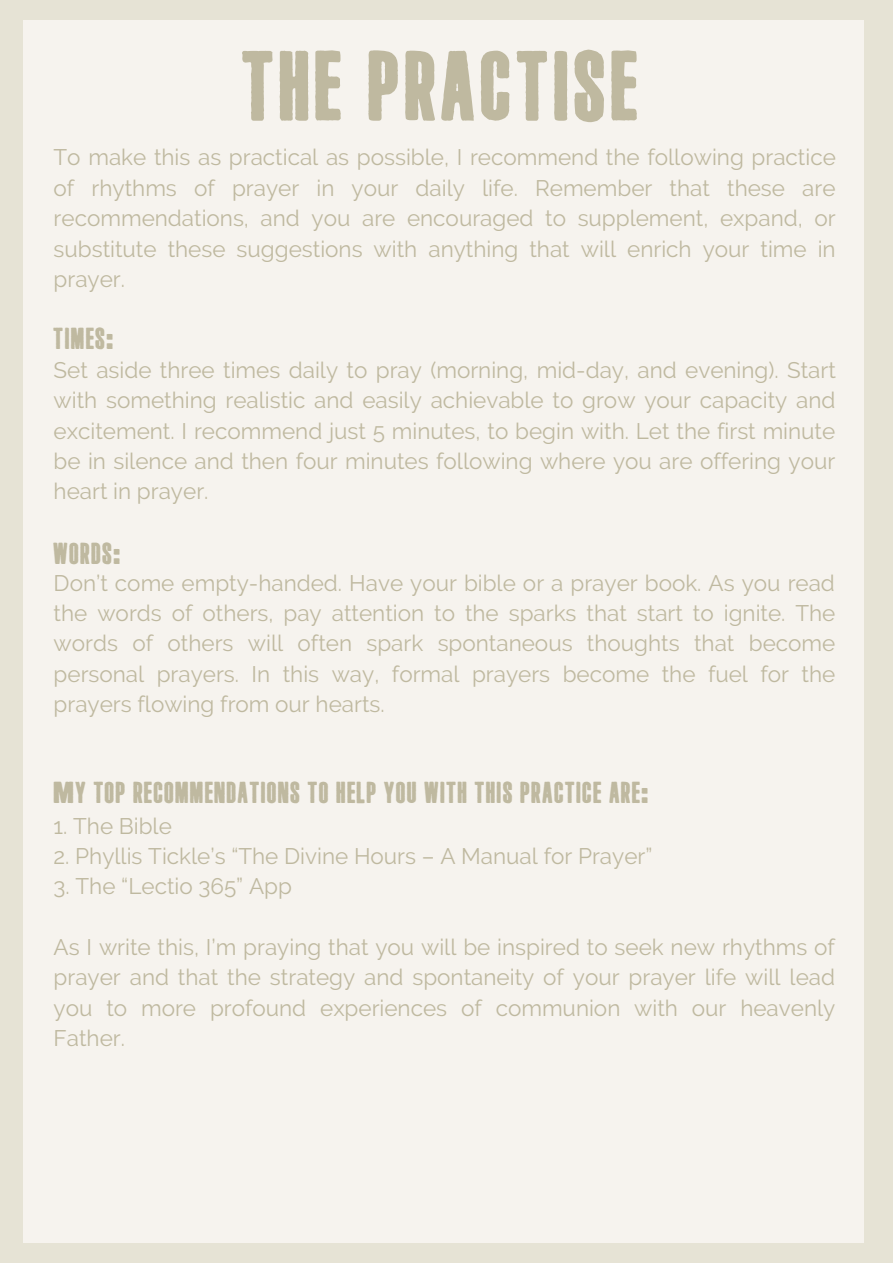
<style>
.page{position:relative;width:893px;height:1264px;background:#fff}
.page>*{position:absolute;margin:0;border:0;box-sizing:border-box;transform-origin:0 0}
.t1{font:99.9px "Long Haired Freaky People";letter-spacing:.02em;color:#bfb9a0}
.t2{font:30.3px "Long Haired Freaky People";letter-spacing:.02em;color:#bfb9a0}
.t3{font:22.5px/30.3px "Raleway";color:#bfb9a0;text-align:justify}
</style>
<div class="page">
<div style="left:0;top:0;width:892px;height:1262px;background:#e6e3d5"></div>
<div style="left:23px;top:20px;width:840px;height:1222px;background:#f6f3ee"></div>
<h1 class="t1" style="left:242px;top:37px;width:400px">THE PRACTISE</h1>
<p class="t3" style="left:54px;top:142px;width:783px">To make this as practical as possible, I recommend the following practice of rhythms of prayer in your daily life. Remember that these are recommendations, and you are encouraged to supplement, expand, or substitute these suggestions with anything that will enrich your time in prayer.</p>
<h2 class="t2" style="left:54px;top:324px;width:62px">TIMES:</h2>
<p class="t3" style="left:54px;top:355px;width:783px">Set aside three times daily to pray (morning, mid-day, and evening). Start with something realistic and easily achievable to grow your capacity and excitement. I recommend just 5 minutes, to begin with. Let the first minute be in silence and then four minutes following where you are offering your heart in prayer.</p>
<h2 class="t2" style="left:54px;top:538px;width:69px">WORDS:</h2>
<p class="t3" style="left:54px;top:567px;width:783px">Don’t come empty-handed. Have your bible or a prayer book. As you read the words of others, pay attention to the sparks that start to ignite. The words of others will often spark spontaneous thoughts that become personal prayers. In this way, formal prayers become the fuel for the prayers flowing from our hearts.</p>
<h2 class="t2" style="left:54px;top:778px;width:596px">MY TOP RECOMMENDATIONS TO HELP YOU WITH THIS PRACTICE ARE:</h2>
<p class="t3" style="left:54px;top:810px;width:120px">1. The Bible</p>
<p class="t3" style="left:54px;top:840px;width:600px">2. Phyllis Tickle’s “The Divine Hours – A Manual for Prayer”</p>
<p class="t3" style="left:54px;top:871px;width:240px">3. The “Lectio 365” App</p>
<p class="t3" style="left:54px;top:931px;width:783px">As I write this, I’m praying that you will be inspired to seek new rhythms of prayer and that the strategy and spontaneity of your prayer life will lead you to more profound experiences of communion with our heavenly Father.</p>
</div>
